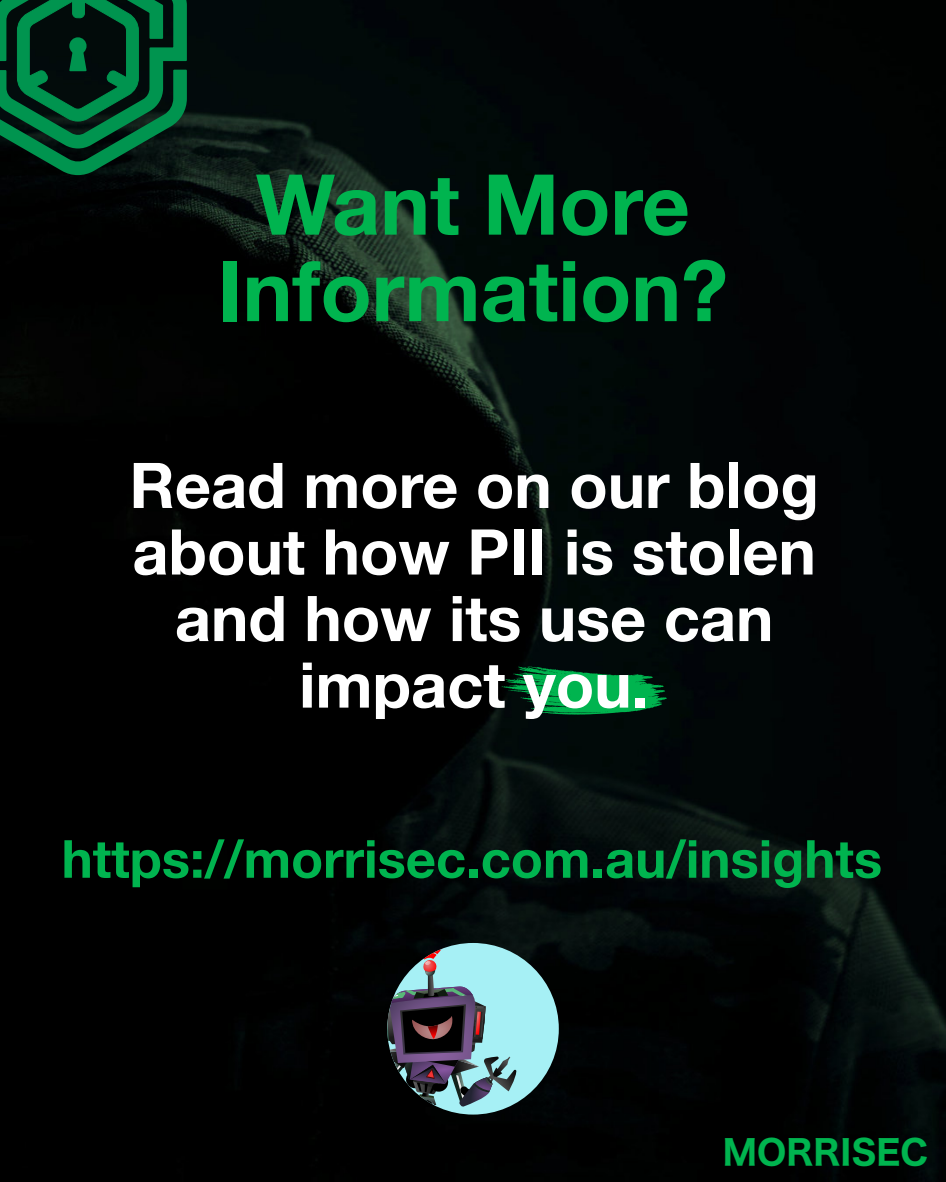
<style>
.page{position:relative;width:946px;height:1182px;background:#fff}
.page>*{position:absolute;margin:0;border:0;box-sizing:border-box;transform-origin:0 0}
.t1{font:700 84px/86.5px "Helvetica Neue";color:#00b44f;text-align:center}
.t2{font:700 63px/66.5px "Helvetica Neue";color:#fff;text-align:center}
.t3{font:700 52.5px "Helvetica Neue";color:#00b44f}
.t4{font:33.95px "Hiragino Sans W7";color:#00b44f}
</style>
<div class="page">
<img style="left:0;top:0;width:945px;height:1181px">
<svg style="left:501px;top:665px;width:166px;height:49px;background:#007233"></svg>
<svg style="left:0;top:0;width:188px;height:176px;background:#024628"></svg>
<div style="left:69px;top:37px;width:18px;height:18px;background:#00944f;border:2px solid #00944f;border-radius:50%"></div>
<div style="left:387px;top:942px;width:172px;height:172px;background:#a6f0f5;border-radius:50%"></div>
<div style="left:416px;top:1099px;width:14px;height:14px;background:#000;border-radius:50%"></div>
<img style="left:510px;top:1069px;width:6px;height:20px">
<svg style="left:387px;top:942px;width:123px;height:166px"></svg>
<h1 class="t1" style="left:218px;top:159px;width:511px">Want More<br>Information?</h1>
<p class="t2" style="left:129px;top:451px;width:691px">Read more on our blog about how PII is stolen and how its use can impact you.</p>
<p class="t3" style="left:62px;top:826px;width:822px">https://morrisec.com.au/insights</p>
<p class="t4" style="left:723px;top:1134px;width:207px">MORRISEC</p>
</div>
